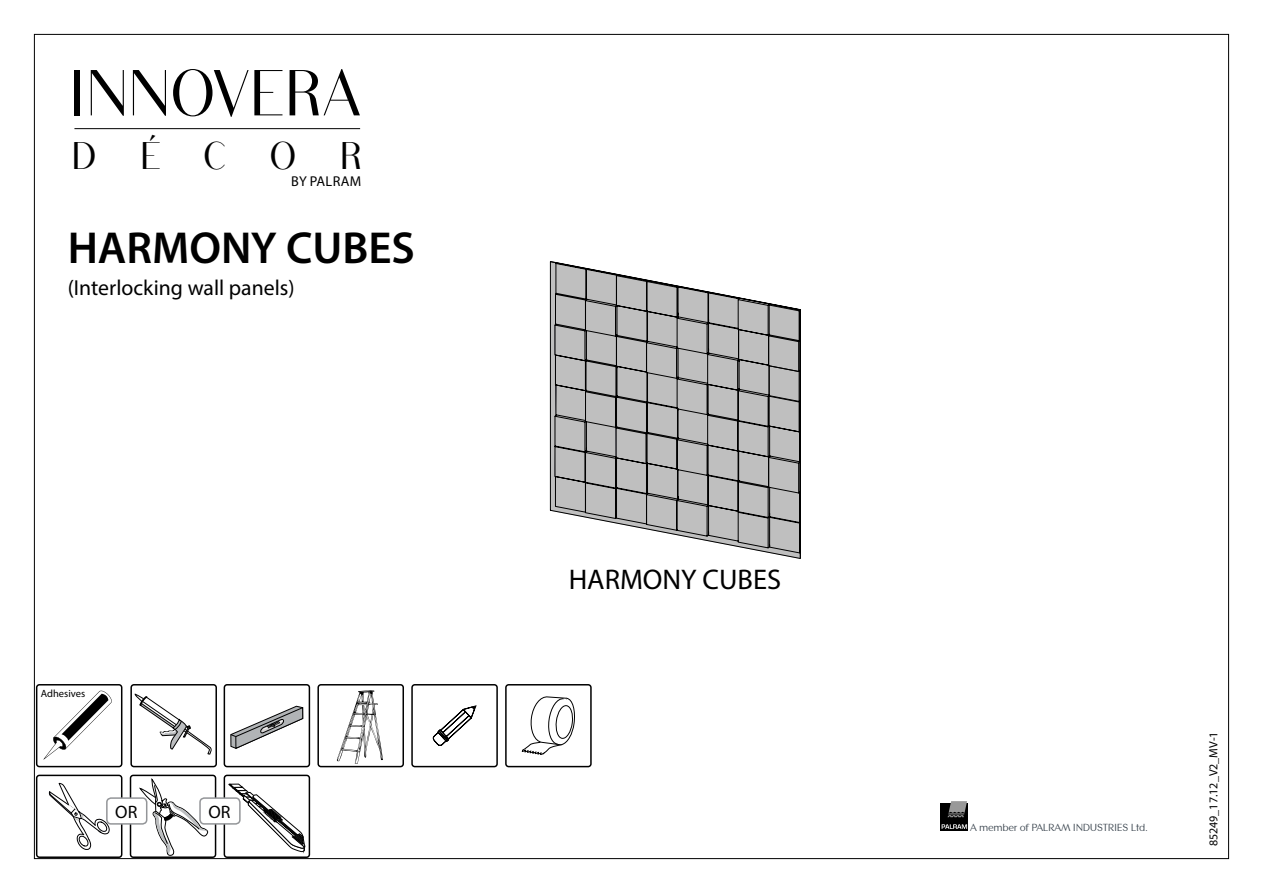
<style>
.page{position:relative;width:1263px;height:893px;background:#fff}
.page>*{position:absolute;margin:0;border:0;box-sizing:border-box;transform-origin:0 0}
.t1{font:64.35px "Bodoni Sans";color:#000}
.t2{font:600 45px "Myriad Pro";color:#000}
.t3{font:38.25px "Bodoni Sans";letter-spacing:1.13em;color:#000}
.t4{font:28.5px "Myriad Pro";color:#000}
.t5{font:21.75px "Myriad Pro";color:#000}
.t6{font:18px "Myriad Pro";color:#000}
.t7{font:14.25px "Myriad Pro";letter-spacing:.02em;color:#000}
.t8{font:12px "Myriad Pro";color:#000}
.t9{font:10.5px "Contax Sans 55";letter-spacing:-.03em;color:#333e48}
.t10{font:10.5px "Myriad Pro";color:#000}
</style>
<div class="page">
<svg style="left:550px;top:261px;width:251px;height:298px"></svg>
<hr style="left:74px;top:128px;width:286px;height:1px;background:#000">
<div style="left:940px;top:803px;width:28px;height:28px;background:#000"></div>
<svg style="left:942px;top:824px;width:25px;height:5px"></svg>
<svg style="left:948px;top:801px;width:19px;height:16px"></svg>
<div style="left:505px;top:684px;width:87px;height:83px;border:2px solid #000;border-radius:3px"></div>
<svg style="left:521px;top:696px;width:54px;height:59px"></svg>
<div style="left:411px;top:684px;width:87px;height:83px;border:2px solid #000;border-radius:3px"></div>
<svg style="left:432px;top:705px;width:44px;height:41px"></svg>
<svg style="left:43px;top:690px;width:69px;height:70px"></svg>
<div style="left:36px;top:684px;width:86px;height:83px;border:2px solid #000;border-radius:3px"></div>
<svg style="left:49px;top:783px;width:60px;height:67px"></svg>
<div style="left:36px;top:775px;width:86px;height:83px;border:2px solid #000;border-radius:3px"></div>
<svg style="left:228px;top:784px;width:77px;height:70px"></svg>
<div style="left:224px;top:775px;width:86px;height:83px;border:2px solid #000;border-radius:3px"></div>
<div style="left:224px;top:684px;width:86px;height:83px;border:2px solid #000;border-radius:3px"></div>
<svg style="left:230px;top:705px;width:74px;height:44px"></svg>
<svg style="left:337px;top:690px;width:46px;height:74px"></svg>
<div style="left:317px;top:684px;width:87px;height:83px;border:2px solid #000;border-radius:3px"></div>
<div style="left:130px;top:775px;width:86px;height:83px;border:2px solid #000;border-radius:3px"></div>
<svg style="left:139px;top:779px;width:69px;height:77px"></svg>
<div style="left:107px;top:798px;width:40px;height:26px;background:#fff;border-radius:4px"></div>
<div style="left:106px;top:797px;width:41px;height:28px;border:2px solid #939598;border-radius:4px"></div>
<div style="left:200px;top:798px;width:40px;height:26px;background:#fff;border-radius:4px"></div>
<div style="left:199px;top:797px;width:42px;height:28px;border:2px solid #939598;border-radius:4px"></div>
<svg style="left:135px;top:694px;width:77px;height:60px"></svg>
<div style="left:130px;top:684px;width:87px;height:83px;border:2px solid #000;border-radius:3px"></div>
<h1 class="t1" style="left:68px;top:56px;width:294px">INNOVERA</h1>
<h3 class="t3" style="left:71px;top:133px;width:292px">DÉCOR</h3>
<h3 class="t7" style="left:291px;top:173px;width:71px">BY PALRAM</h3>
<h2 class="t2" style="left:68px;top:219px;width:349px">HARMONY CUBES</h2>
<h3 class="t5" style="left:68px;top:274px;width:228px">(Interlocking wall panels)</h3>
<p class="t10" style="left:41px;top:687px;width:46px">Adhesives</p>
<h3 class="t6" style="left:115px;top:801px;width:24px">OR</h3>
<h3 class="t6" style="left:208px;top:801px;width:24px">OR</h3>
<h3 class="t4" style="left:569px;top:562px;width:214px">HARMONY CUBES</h3>
<p class="t9" style="left:970px;top:821px;width:179px">A member of PALRAM INDUSTRIES Ltd.</p>
<p class="t8" style="left:1206px;top:846px;width:116px;rotate:-90deg">85249_17.12_V2_MV-1</p>
</div>
